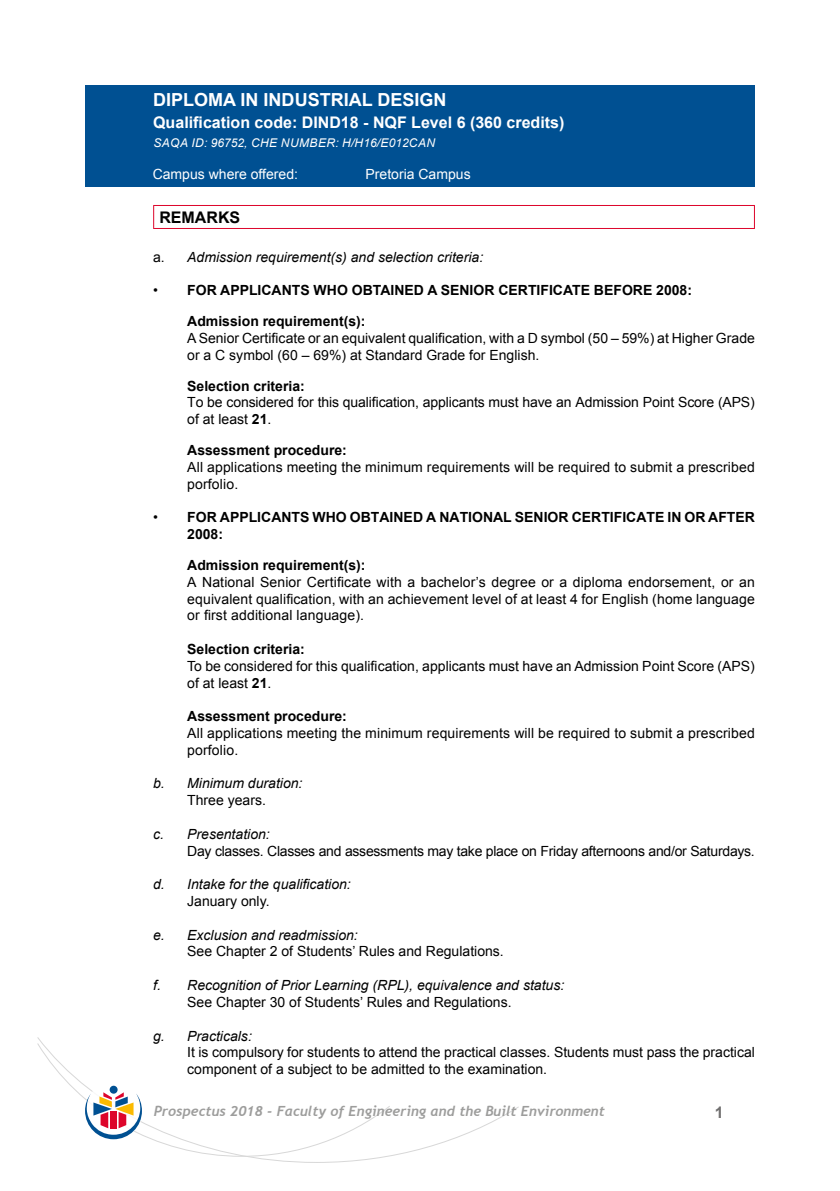
<style>
.page{position:relative;width:840px;height:1191px;background:#fff}
.page>*{position:absolute;margin:0;border:0;box-sizing:border-box;transform-origin:0 0}
.t1{font:700 18px "Arial";color:#fff}
.t2{font:700 16px "Arial";color:#fff}
.t3{font:700 16px "Arial";color:#000}
.t4{font:700 16px "Arial";color:#706f6f}
.t5{font:14px/16.8px "Arial";color:#000}
.t6{font:700 14px/16.8px "Arial";color:#000}
.t7{font:italic 14px "Arial";color:#000}
.t8{font:14px "Arial";letter-spacing:-.02em;color:#000}
.t9{font:italic 700 14px "Trebuchet";color:#9d9d9c}
.t10{font:14px "Arial";color:#fff}
.t11{font:italic 12px "Arial";letter-spacing:.035em;color:#fff}
.s1{font-style:normal}
.s2{font-weight:400}
.s3{font-weight:700}
</style>
<div class="page">
<svg style="left:37px;top:1037px;width:482px;height:125px"></svg>
<svg style="left:37px;top:1043px;width:353px;height:113px"></svg>
<div style="left:85px;top:85px;width:669px;height:102px;background:#005092"></div>
<hr style="left:153px;top:205px;width:601px;height:1px;background:#dd052b">
<svg style="left:153px;top:206px;width:1px;height:22px"></svg>
<svg style="left:753px;top:206px;width:1px;height:22px"></svg>
<hr style="left:153px;top:228px;width:601px;height:1px;background:#dd052b">
<p class="t1" style="left:153px;top:87px;width:295px">DIPLOMA IN INDUSTRIAL DESIGN</p>
<p class="t2" style="left:153px;top:111px;width:412px">Qualification code: DIND18 - NQF Level 6 (360 credits)</p>
<p class="t11" style="left:153px;top:135px;width:283px">SAQA ID: 96752, CHE NUMBER: H/H16/E012CAN</p>
<p class="t10" style="left:153px;top:164px;width:147px">Campus where offered:</p>
<p class="t10" style="left:365px;top:164px;width:107px">Pretoria Campus</p>
<p class="t3" style="left:159px;top:206px;width:82px">REMARKS</p>
<p class="t7" style="left:153px;top:248px;width:331px"><span class="s1">a.</span> Admission requirement(s) and selection criteria:</p>
<p class="t6" style="left:153px;top:282px;width:540px"><span class="s2">•</span> FOR APPLICANTS WHO OBTAINED A SENIOR CERTIFICATE BEFORE 2008:</p>
<p class="t6" style="left:187px;top:313px;width:180px">Admission requirement(s):</p>
<p class="t5" style="left:187px;top:330px;width:569px">A Senior Certificate or an equivalent qualification, with a D symbol (50 – 59%) at Higher Grade or a C symbol (60 – 69%) at Standard Grade for English.</p>
<p class="t6" style="left:187px;top:377px;width:119px">Selection criteria:</p>
<p class="t5" style="left:187px;top:394px;width:568px">To be considered for this qualification, applicants must have an Admission Point Score (APS) of at least <span class="s3">21</span>.</p>
<p class="t6" style="left:187px;top:442px;width:161px">Assessment procedure:</p>
<p class="t5" style="left:187px;top:458px;width:568px">All applications meeting the minimum requirements will be required to submit a prescribed porfolio.</p>
<p class="t6" style="left:187px;top:509px;width:569px;text-indent:-34px"><span class="s2">•</span> FOR APPLICANTS WHO OBTAINED A NATIONAL SENIOR CERTIFICATE IN OR AFTER<br>2008:</p>
<p class="t6" style="left:187px;top:557px;width:180px">Admission requirement(s):</p>
<p class="t5" style="left:187px;top:573px;width:568px;text-align:justify">A National Senior Certificate with a bachelor’s degree or a diploma endorsement, or an equivalent qualification, with an achievement level of at least 4 for English (home language or first additional language).</p>
<p class="t6" style="left:187px;top:641px;width:119px">Selection criteria:</p>
<p class="t5" style="left:187px;top:657px;width:569px">To be considered for this qualification, applicants must have an Admission Point Score (APS) of at least <span class="s3">21</span>.</p>
<p class="t6" style="left:187px;top:708px;width:161px">Assessment procedure:</p>
<p class="t5" style="left:187px;top:724px;width:568px">All applications meeting the minimum requirements will be required to submit a prescribed porfolio.</p>
<p class="t7" style="left:153px;top:774px;width:151px">b. Minimum duration:</p>
<p class="t5" style="left:187px;top:792px;width:80px">Three years.</p>
<p class="t7" style="left:153px;top:825px;width:118px">c. Presentation:</p>
<p class="t8" style="left:187px;top:841px;width:568px">Day classes. Classes and assessments may take place on Friday afternoons and/or Saturdays.</p>
<p class="t7" style="left:153px;top:875px;width:199px">d. Intake for the qualification:</p>
<p class="t5" style="left:187px;top:892px;width:84px">January only.</p>
<p class="t7" style="left:153px;top:925px;width:206px">e. Exclusion and readmission:</p>
<p class="t5" style="left:187px;top:943px;width:318px">See Chapter 2 of Students’ Rules and Regulations.</p>
<p class="t7" style="left:153px;top:976px;width:412px">f. Recognition of Prior Learning (RPL), equivalence and status:</p>
<p class="t5" style="left:187px;top:993px;width:325px">See Chapter 30 of Students’ Rules and Regulations.</p>
<p class="t7" style="left:153px;top:1026px;width:100px">g. Practicals:</p>
<p class="t5" style="left:187px;top:1044px;width:569px">It is compulsory for students to attend the practical classes. Students must pass the practical component of a subject to be admitted to the examination.</p>
<p class="t9" style="left:154px;top:1102px;width:452px">Prospectus 2018 - Faculty of Engineering and the Built Environment</p>
<p class="t4" style="left:714px;top:1100px;width:10px">1</p>
</div>
